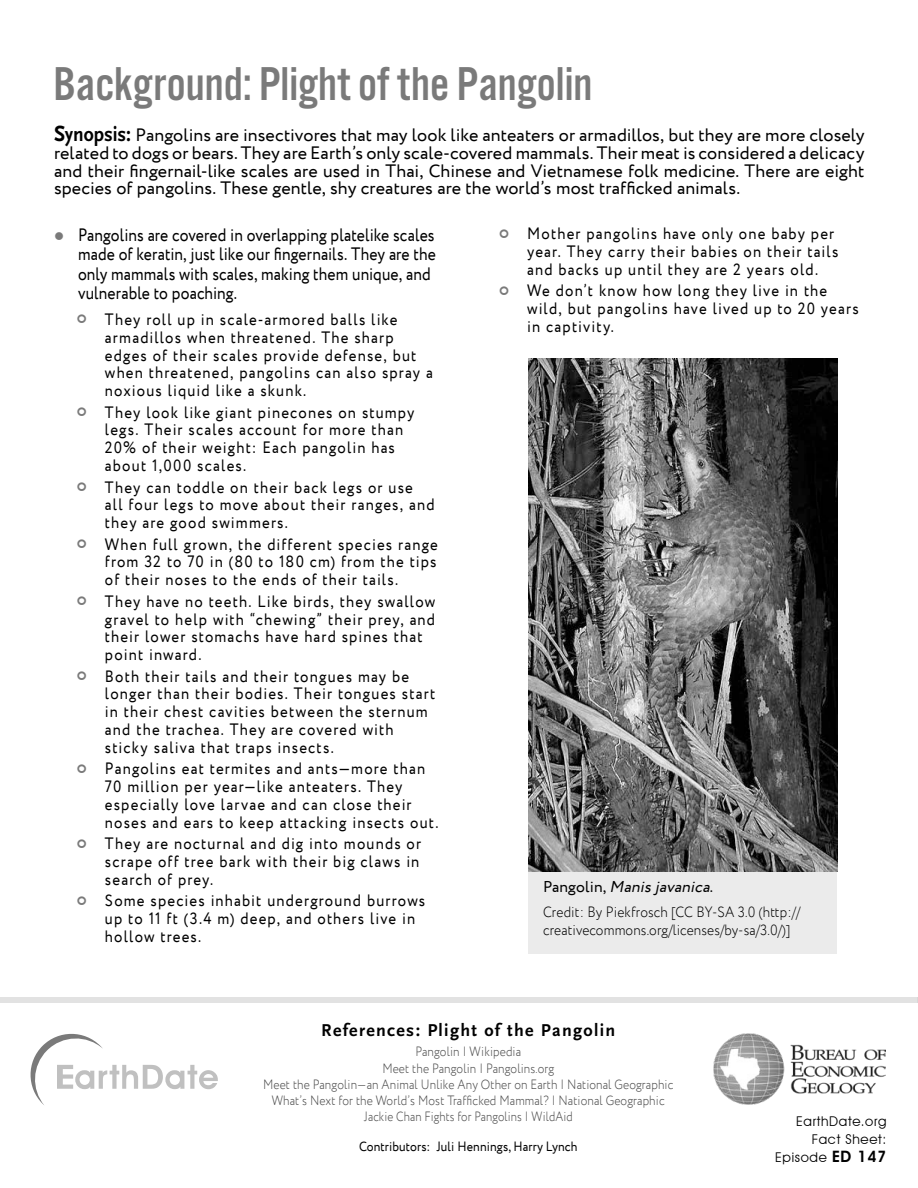
<style>
.page{position:relative;width:918px;height:1188px;background:#fff}
.page>*{position:absolute;margin:0;border:0;box-sizing:border-box;transform-origin:0 0}
.t1{font:49.35px "Alternate Got No 3 D";color:#7a7a7a}
.t2{font:18px/18px "Circe";letter-spacing:.005em;color:#000;text-align:justify}
.t3{font:18px/19.4px "Circe";letter-spacing:.005em;color:#000;scale:.87 1}
.t4{font:700 18px "Scala Sans";letter-spacing:.075em;color:#000}
.t5{font:16.5px/18px "Circe";letter-spacing:.075em;color:#000;scale:.9 1}
.t6{font:italic 15.75px "Circe";color:#000}
.t7{font:300 15px/18px "Circe";letter-spacing:.01em;color:#000;scale:.9 1}
.t8{font:300 13.5px/16.2px "Circe";letter-spacing:.01em;color:#4b4b4b;text-align:center;scale:.87 1}
.t9{font:13.5px "Circe";letter-spacing:.01em;color:#000;scale:.9 1}
.t10{font:13.5px/18px "Avant Garde IT Cby BT";letter-spacing:.05em;color:#000;text-align:right}
.s1{font-family:"Scala Sans Bold LF SC800";font-size:22.95px}
.s2{font-family:"Scala Sans Bold LF";font-size:21.3px}
.s3{font-family:"Scala Sans Bold LF SC800";font-size:21.3px}
.s4{color:#7a7a7a}
.s5{font-style:normal}
.s6{font-weight:600;font-size:15.75px}
</style>
<div class="page">
<img style="left:713px;top:1034px;width:173px;height:71px">
<svg style="left:30px;top:1033px;width:188px;height:72px"></svg>
<div style="left:0;top:998px;width:918px;height:5px;background:#e2e2e2"></div>
<div style="left:529px;top:868px;width:308px;height:86px;background:#ebebeb"></div>
<img style="left:529px;top:359px;width:308px;height:512px">
<h1 class="t1" style="left:53px;top:58px;width:541px">Background: Plight of the Pangolin</h1>
<p class="t2" style="left:54px;top:126px;width:812px"><span class="s1">S</span><span class="s2">ynopsis</span><span class="s3">:</span> Pangolins are insectivores that may look like anteaters or armadillos, but they are more closely related to dogs or bears. They are Earth’s only scale-covered mammals. Their meat is considered a delicacy and their fingernail-like scales are used in Thai, Chinese and Vietnamese folk medicine. There are eight species of pangolins. These gentle, shy creatures are the world’s most trafficked animals.</p>
<p class="t3" style="left:78px;top:226px;width:413px;text-indent:-24px"><span class="s4">●</span> Pangolins are covered in overlapping platelike scales made of keratin, just like our fingernails. They are the only mammals with scales, making them unique, and vulnerable to poaching.</p>
<p class="t5" style="left:105px;top:311px;width:366px">They roll up in scale-armored balls like armadillos when threatened. The sharp edges of their scales provide defense, but when threatened, pangolins can also spray a noxious liquid like a skunk.</p>
<p class="t5" style="left:105px;top:403px;width:345px">They look like giant pinecones on stumpy legs. Their scales account for more than 20% of their weight: Each pangolin has about 1,000 scales.</p>
<p class="t5" style="left:105px;top:478px;width:368px">They can toddle on their back legs or use all four legs to move about their ranges, and they are good swimmers.</p>
<p class="t5" style="left:105px;top:535px;width:371px;text-align:justify">When full grown, the different species range from 32 to 70 in (80 to 180 cm) from the tips of their noses to the ends of their tails.</p>
<p class="t5" style="left:105px;top:593px;width:368px">They have no teeth. Like birds, they swallow gravel to help with “chewing” their prey, and their lower stomachs have hard spines that point inward.</p>
<p class="t5" style="left:105px;top:668px;width:368px">Both their tails and their tongues may be longer than their bodies. Their tongues start in their chest cavities between the sternum and the trachea. They are covered with sticky saliva that traps insects.</p>
<p class="t5" style="left:105px;top:760px;width:372px">Pangolins eat termites and ants—more than 70 million per year—like anteaters. They especially love larvae and can close their noses and ears to keep attacking insects out.</p>
<p class="t5" style="left:105px;top:835px;width:353px;text-align:justify">They are nocturnal and dig into mounds or scrape off tree bark with their big claws in search of prey.</p>
<p class="t5" style="left:105px;top:892px;width:357px">Some species inhabit underground burrows up to 11 ft (3.4 m) deep, and others live in hollow trees.</p>
<p class="t5" style="left:527px;top:225px;width:347px">Mother pangolins have only one baby per year. They carry their babies on their tails and backs up until they are 2 years old.</p>
<p class="t5" style="left:527px;top:282px;width:370px">We don’t know how long they live in the wild, but pangolins have lived up to 20 years in captivity.</p>
<p class="t6" style="left:543px;top:876px;width:172px"><span class="s5">Pa ngo l i n ,</span> Manisjavanica<span class="s5">.</span></p>
<p class="t7" style="left:543px;top:903px;width:288px">Credit: By Piekfrosch [CC BY-SA 3.0 (http:// creativecommons.org/licenses/by-sa/3.0/)]</p>
<p class="t4" style="left:321px;top:1021px;width:296px">References: Plight of the Pangolin</p>
<p class="t8" style="left:263px;top:1044px;width:473px">Pangolin | Wikipedia<br>Meet the Pangolin | Pangolins.org<br>Meet the Pangolin—an Animal Unlike Any Other on Earth | National Geographic What’s Next for the World’s Most Trafficked Mammal? | National Geographic Jackie Chan Fights for Pangolins | WildAid</p>
<p class="t9" style="left:359px;top:1138px;width:244px">Contributors: Juli Hennings, Harry Lynch</p>
<p class="t10" style="left:775px;top:1113px;width:113px">EarthDate.org<br>Fact Sheet:<br>Episode <span class="s6">ED 147</span></p>
</div>
